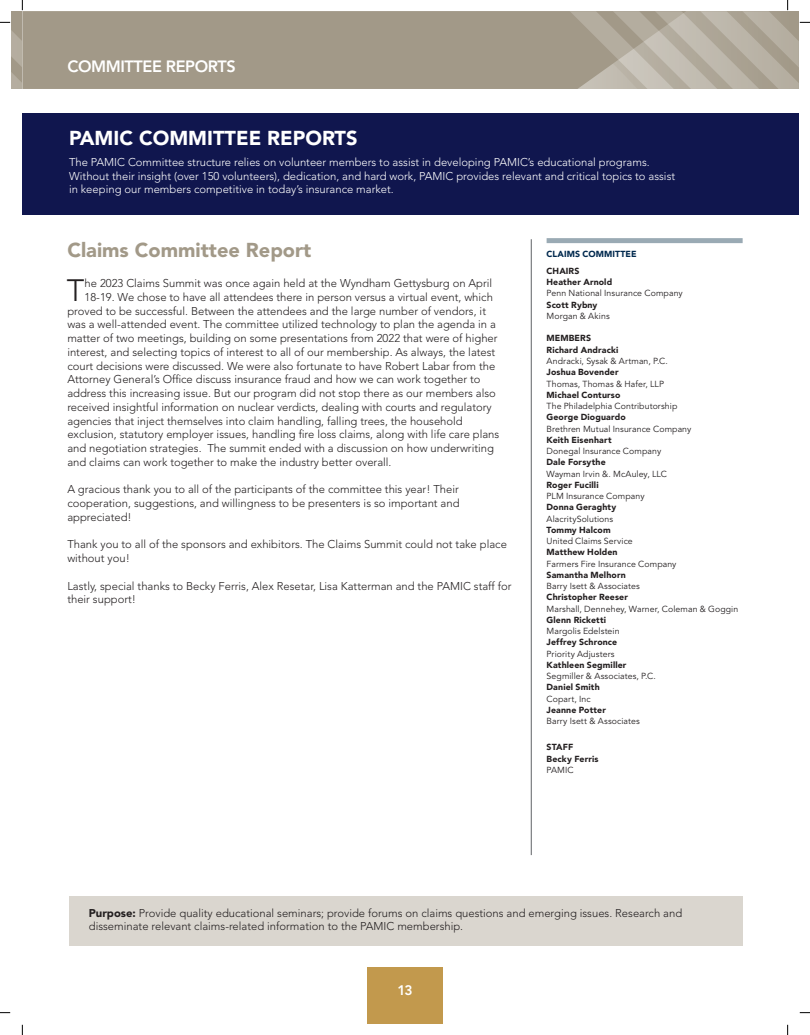
<style>
.page{position:relative;width:810px;height:1035px;background:#fff}
.page>*{position:absolute;margin:0;border:0;box-sizing:border-box;transform-origin:0 0}
.t1{font:300 30.62px "Avenir LT Std";color:#231f20}
.Heading_1{font:900 20px "Avenir LT Std";color:#a29988}
.Heading_1-2{font:900 20px "Avenir LT Std";color:#fff}
.t2{font:800 16.25px "Avenir LT Std";letter-spacing:-.025em;color:#fff}
.t3{font:800 13.75px "Avenir LT Std";color:#fff}
.t4{font:300 11.25px/13.8px "Avenir LT Std";color:#231f20}
.t5{font:300 11.25px/13.8px "Avenir LT Std";color:#fff}
.Member_Companies_Website{font:8.75px/11.2px "Avenir LT Std";letter-spacing:.01em;color:#231f20}
.Committees{font:900 8.75px/11.2px "Avenir LT Std";letter-spacing:.015em;color:#231f20}
.Member_Companies_Website-2{font:900 8.75px "Avenir LT Std";letter-spacing:.015em;color:#231f20}
.Body_Text{font:900 8.75px "Avenir LT Std";letter-spacing:.01em;color:#00294e}
.s1{font-weight:900}
.s2{font-weight:400}
</style>
<div class="page">
<div style="left:367px;top:967px;width:76px;height:57px;background:#c2994d"></div>
<div style="left:23px;top:11px;width:538px;height:78px;background:#a29988"></div>
<div style="left:22px;top:113px;width:777px;height:102px;background:#10164e"></div>
<div style="left:546px;top:238px;width:196px;height:5px;background:#9aaab4"></div>
<div style="left:69px;top:896px;width:673px;height:50px;background:#dad6cf"></div>
<hr style="left:531px;top:239px;width:1px;height:616px;background:#808285">
<svg style="left:0;top:0;width:23px;height:89px"></svg>
<svg style="left:561px;top:0;width:249px;height:89px"></svg>
<p class="t2" style="left:67px;top:57px;width:170px">COMMITTEE REPORTS</p>
<p class="Heading_1-2" style="left:69px;top:125px;width:290px">PAMIC COMMITTEE REPORTS</p>
<p class="t5" style="left:69px;top:155px;width:607px">The PAMIC Committee structure relies on volunteer members to assist in developing PAMIC’s educational programs.<br>Without their insight (over 150 volunteers), dedication, and hard work, PAMIC provides relevant and critical topics to assist in keeping our members competitive in today’s insurance market.</p>
<p class="Heading_1" style="left:67px;top:238px;width:246px">Claims Committee Report</p>
<p class="t1" style="left:67px;top:272px;width:19px">T</p>
<p class="t4" style="left:85px;top:276px;width:409px">he 2023 Claims Summit was once again held at the Wyndham Gettysburg on April</p>
<p class="t4" style="left:85px;top:290px;width:410px">18-19. We chose to have all attendees there in person versus a virtual event, which</p>
<p class="t4" style="left:67px;top:304px;width:420px">proved to be successful. Between the attendees and the large number of vendors, it</p>
<p class="t4" style="left:67px;top:318px;width:430px">was a well-attended event. The committee utilized technology to plan the agenda in a</p>
<p class="t4" style="left:67px;top:331px;width:432px">matter of two meetings, building on some presentations from 2022 that were of higher</p>
<p class="t4" style="left:67px;top:345px;width:429px">interest, and selecting topics of interest to all of our membership. As always, the latest</p>
<p class="t4" style="left:67px;top:359px;width:429px">court decisions were discussed. We were also fortunate to have Robert Labar from the</p>
<p class="t4" style="left:67px;top:373px;width:415px">Attorney General’s Office discuss insurance fraud and how we can work together to</p>
<p class="t4" style="left:67px;top:386px;width:430px">address this increasing issue. But our program did not stop there as our members also</p>
<p class="t4" style="left:67px;top:400px;width:426px">received insightful information on nuclear verdicts, dealing with courts and regulatory</p>
<p class="t4" style="left:67px;top:414px;width:397px">agencies that inject themselves into claim handling, falling trees, the household</p>
<p class="t4" style="left:67px;top:428px;width:433px">exclusion, statutory employer issues, handling fire loss claims, along with life care plans</p>
<p class="t4" style="left:67px;top:441px;width:428px">and negotiation strategies. The summit ended with a discussion on how underwriting</p>
<p class="t4" style="left:67px;top:455px;width:326px">and claims can work together to make the industry better overall.</p>
<p class="t4" style="left:67px;top:483px;width:394px;text-align:justify">A gracious thank you to all of the participants of the committee this year! Their cooperation, suggestions, and willingness to be presenters is so important and appreciated!</p>
<p class="t4" style="left:67px;top:538px;width:441px">Thank you to all of the sponsors and exhibitors. The Claims Summit could not take place without you!</p>
<p class="t4" style="left:67px;top:579px;width:445px">Lastly, special thanks to Becky Ferris, Alex Resetar, Lisa Katterman and the PAMIC staff for their support!</p>
<p class="Body_Text" style="left:546px;top:249px;width:91px">CLAIMS COMMITTEE</p>
<p class="Member_Companies_Website-2" style="left:546px;top:266px;width:34px">CHAIRS</p>
<p class="Member_Companies_Website" style="left:546px;top:277px;width:138px"><span class="s1">Heather Arnold<br></span>Penn National Insurance Company</p>
<p class="Member_Companies_Website" style="left:546px;top:299px;width:65px"><span class="s1">Scott Rybny<br></span>Morgan &amp; Akins</p>
<p class="Committees" style="left:546px;top:333px;width:46px">MEMBERS</p>
<p class="Member_Companies_Website" style="left:546px;top:344px;width:123px"><span class="s1">Richard Andracki<br></span>Andracki, Sysak &amp; Artman, P.C.</p>
<p class="Member_Companies_Website-2" style="left:546px;top:367px;width:74px">Joshua Bovender</p>
<p class="Member_Companies_Website" style="left:546px;top:378px;width:119px">Thomas, Thomas &amp; Hafer, LLP</p>
<p class="Member_Companies_Website-2" style="left:546px;top:389px;width:75px">Michael Conturso</p>
<p class="Member_Companies_Website" style="left:546px;top:400px;width:132px">The Philadelphia Contributorship</p>
<p class="Member_Companies_Website-2" style="left:546px;top:412px;width:81px">George Dioguardo</p>
<p class="Member_Companies_Website" style="left:546px;top:423px;width:146px">Brethren Mutual Insurance Company</p>
<p class="Committees" style="left:546px;top:434px;width:66px">Keith Eisenhart</p>
<p class="Member_Companies_Website" style="left:546px;top:445px;width:116px">Donegal Insurance Company</p>
<p class="Committees" style="left:546px;top:456px;width:61px">Dale Forsythe</p>
<p class="Member_Companies_Website" style="left:546px;top:468px;width:122px">Wayman Irvin &amp;. McAuley, LLC</p>
<p class="Committees" style="left:546px;top:479px;width:54px">Roger Fucilli</p>
<p class="Member_Companies_Website" style="left:546px;top:490px;width:99px">PLM Insurance Company</p>
<p class="Committees" style="left:546px;top:501px;width:71px">Donna Geraghty</p>
<p class="Member_Companies_Website" style="left:546px;top:513px;width:68px">AlacritySolutions</p>
<p class="Committees" style="left:546px;top:524px;width:65px">Tommy Halcom</p>
<p class="Member_Companies_Website" style="left:546px;top:535px;width:88px">United Claims Service</p>
<p class="Committees" style="left:546px;top:546px;width:73px">Matthew Holden</p>
<p class="Member_Companies_Website" style="left:546px;top:558px;width:131px">Farmers Fire Insurance Company</p>
<p class="Committees" style="left:546px;top:569px;width:81px">Samantha Melhorn</p>
<p class="Member_Companies_Website" style="left:546px;top:580px;width:95px">Barry Isett &amp; Associates</p>
<p class="Committees" style="left:546px;top:591px;width:83px">Christopher Reeser</p>
<p class="Member_Companies_Website" style="left:546px;top:603px;width:193px">Marshall, Dennehey, Warner, Coleman &amp; Goggin</p>
<p class="Committees" style="left:546px;top:614px;width:61px">Glenn Ricketti</p>
<p class="Member_Companies_Website" style="left:546px;top:625px;width:74px">Margolis Edelstein</p>
<p class="Committees" style="left:546px;top:636px;width:72px">Jeffrey Schronce</p>
<p class="Member_Companies_Website" style="left:546px;top:648px;width:69px">Priority Adjusters</p>
<p class="Committees" style="left:546px;top:659px;width:81px">Kathleen Segmiller</p>
<p class="Member_Companies_Website" style="left:546px;top:670px;width:111px">Segmiller &amp; Associates, P.C.</p>
<p class="Committees" style="left:546px;top:681px;width:55px">Daniel Smith</p>
<p class="Member_Companies_Website" style="left:546px;top:693px;width:46px">Copart, Inc</p>
<p class="Committees" style="left:546px;top:704px;width:61px">Jeanne Potter</p>
<p class="Member_Companies_Website" style="left:546px;top:715px;width:95px">Barry Isett &amp; Associates</p>
<p class="Committees" style="left:546px;top:741px;width:28px">STAFF</p>
<p class="Committees" style="left:546px;top:753px;width:53px">Becky Ferris<br><span class="s2">PAMIC</span></p>
<p class="t4" style="left:89px;top:906px;width:595px"><span class="s1">Purpose:</span> Provide quality educational seminars; provide forums on claims questions and emerging issues. Research and disseminate relevant claims-related information to the PAMIC membership.</p>
<p class="t3" style="left:397px;top:982px;width:17px">13</p>
</div>
